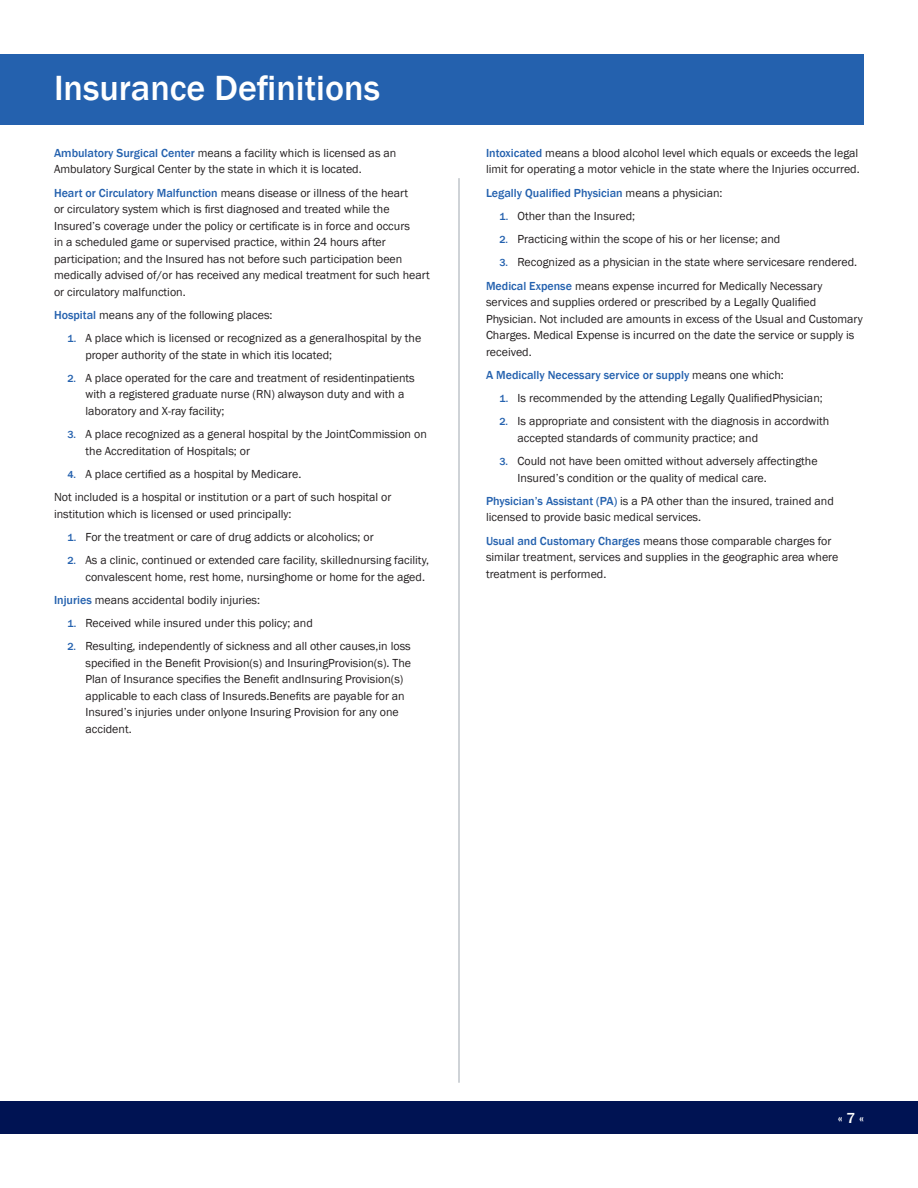
<style>
.page{position:relative;width:918px;height:1188px;background:#fff}
.page>*{position:absolute;margin:0;border:0;box-sizing:border-box;transform-origin:0 0}
.t1{font:500 36px "Franklin Gothic";color:#fff}
.t2{font:500 15px "Franklin Gothic";color:#fff}
.t3{font:12px/16.5px "Franklin Gothic";color:#231f20}
.t4{font:500 12px "Franklin Gothic";color:#2461ae}
.s1{font-weight:500;color:#2461ae}
.s2{font-weight:500;font-size:10.5px;color:#2461ae}
.s3{font-weight:400;color:#231f20}
</style>
<div class="page">
<div style="left:0;top:1102px;width:918px;height:32px;background:#001353"></div>
<div style="left:0;top:54px;width:864px;height:70px;background:#2461ae"></div>
<hr style="left:458px;top:178px;width:2px;height:905px;background:#c0c5ca">
<h1 class="t1" style="left:54px;top:66px;width:328px">Insurance Definitions</h1>
<p class="t3" style="left:54px;top:145px;width:344px"><span class="s1">Ambulatory Surgical Center</span> means a facility which is licensed as an<br>Ambulatory Surgical Center by the state in which it is located.</p>
<p class="t3" style="left:54px;top:185px;width:377px"><span class="s1">Heart or Circulatory Malfunction</span> means disease or illness of the heart<br>or circulatory system which is first diagnosed and treated while the Insured’s coverage under the policy or certificate is in force and occurs<br>in a scheduled game or supervised practice, within 24 hours after participation; and the Insured has not before such participation been medically advised of/or has received any medical treatment for such heart or circulatory malfunction.</p>
<p class="t3" style="left:54px;top:307px;width:220px"><span class="s1">Hospital</span> means any of the following places:</p>
<p class="t3" style="left:86px;top:330px;width:337px;text-indent:-18px"><span class="s2">1.</span> A place which is licensed or recognized as a generalhospital by the proper authority of the state in which itis located;</p>
<p class="t3" style="left:86px;top:370px;width:331px;text-indent:-18px"><span class="s2">2.</span> A place operated for the care and treatment of residentinpatients with a registered graduate nurse (RN) alwayson duty and with a laboratory and X-ray facility;</p>
<p class="t3" style="left:86px;top:426px;width:343px;text-indent:-18px"><span class="s2">3.</span> A place recognized as a general hospital by the JointCommission on the Accreditation of Hospitals; or</p>
<p class="t3" style="left:54px;top:463px;width:339px;line-height:23.2px;text-indent:14px"><span class="s2">4.</span> A place certified as a hospital by Medicare.<br>Not included is a hospital or institution or a part of such hospital or</p>
<p class="t3" style="left:54px;top:506px;width:239px">institution which is licensed or used principally:</p>
<p class="t3" style="left:68px;top:529px;width:308px"><span class="s2">1.</span> For the treatment or care of drug addicts or alcoholics; or</p>
<p class="t3" style="left:86px;top:552px;width:345px;text-indent:-18px"><span class="s2">2.</span> As a clinic, continued or extended care facility, skillednursing facility, convalescent home, rest home, nursinghome or home for the aged.</p>
<p class="t3" style="left:54px;top:592px;width:208px"><span class="s1">Injuries</span> means accidental bodily injuries:</p>
<p class="t3" style="left:68px;top:615px;width:247px"><span class="s2">1.</span> Received while insured under this policy; and</p>
<p class="t3" style="left:86px;top:638px;width:327px;text-indent:-18px"><span class="s2">2.</span> Resulting, independently of sickness and all other causes,in loss specified in the Benefit Provision(s) and InsuringProvision(s). The Plan of Insurance specifies the Benefit andInsuring Provision(s) applicable to each class of Insureds.Benefits are payable for an Insured’s injuries under onlyone Insuring Provision for any one accident.</p>
<p class="t3" style="left:486px;top:145px;width:375px"><span class="s1">Intoxicated</span> means a blood alcohol level which equals or exceeds the legal limit for operating a motor vehicle in the state where the Injuries occurred.</p>
<p class="t4" style="left:486px;top:185px;width:238px">Legally Qualified Physician <span class="s3">means a physician:</span></p>
<p class="t3" style="left:500px;top:208px;width:137px"><span class="s2">1.</span> Other than the Insured;</p>
<p class="t3" style="left:500px;top:231px;width:282px"><span class="s2">2.</span> Practicing within the scope of his or her license; and</p>
<p class="t3" style="left:486px;top:251px;width:373px;line-height:23.2px;text-indent:14px"><span class="s2">3.</span> Recognized as a physician in the state where servicesare rendered.<br><span class="s1">Medical Expense</span> means expense incurred for Medically Necessary</p>
<p class="t3" style="left:486px;top:294px;width:378px">services and supplies ordered or prescribed by a Legally Qualified Physician. Not included are amounts in excess of the Usual and Customary Charges. Medical Expense is incurred on the date the service or supply is received.</p>
<p class="t4" style="left:486px;top:367px;width:299px">A Medically Necessary service or supply <span class="s3">means one which:</span></p>
<p class="t3" style="left:500px;top:390px;width:325px"><span class="s2">1.</span> Is recommended by the attending Legally QualifiedPhysician;</p>
<p class="t3" style="left:518px;top:413px;width:313px;text-indent:-18px"><span class="s2">2.</span> Is appropriate and consistent with the diagnosis in accordwith accepted standards of community practice; and</p>
<p class="t3" style="left:518px;top:453px;width:302px;text-indent:-18px"><span class="s2">3.</span> Could not have been omitted without adversely affectingthe<br>Insured’s condition or the quality of medical care.</p>
<p class="t3" style="left:486px;top:493px;width:349px"><span class="s1">Physician’s Assistant (PA)</span> is a PA other than the insured, trained and licensed to provide basic medical services.</p>
<p class="t3" style="left:486px;top:533px;width:354px"><span class="s1">Usual and Customary Charges</span> means those comparable charges for similar treatment, services and supplies in the geographic area where treatment is performed.</p>
<p class="t2" style="left:838px;top:1109px;width:28px">« 7 «</p>
</div>
